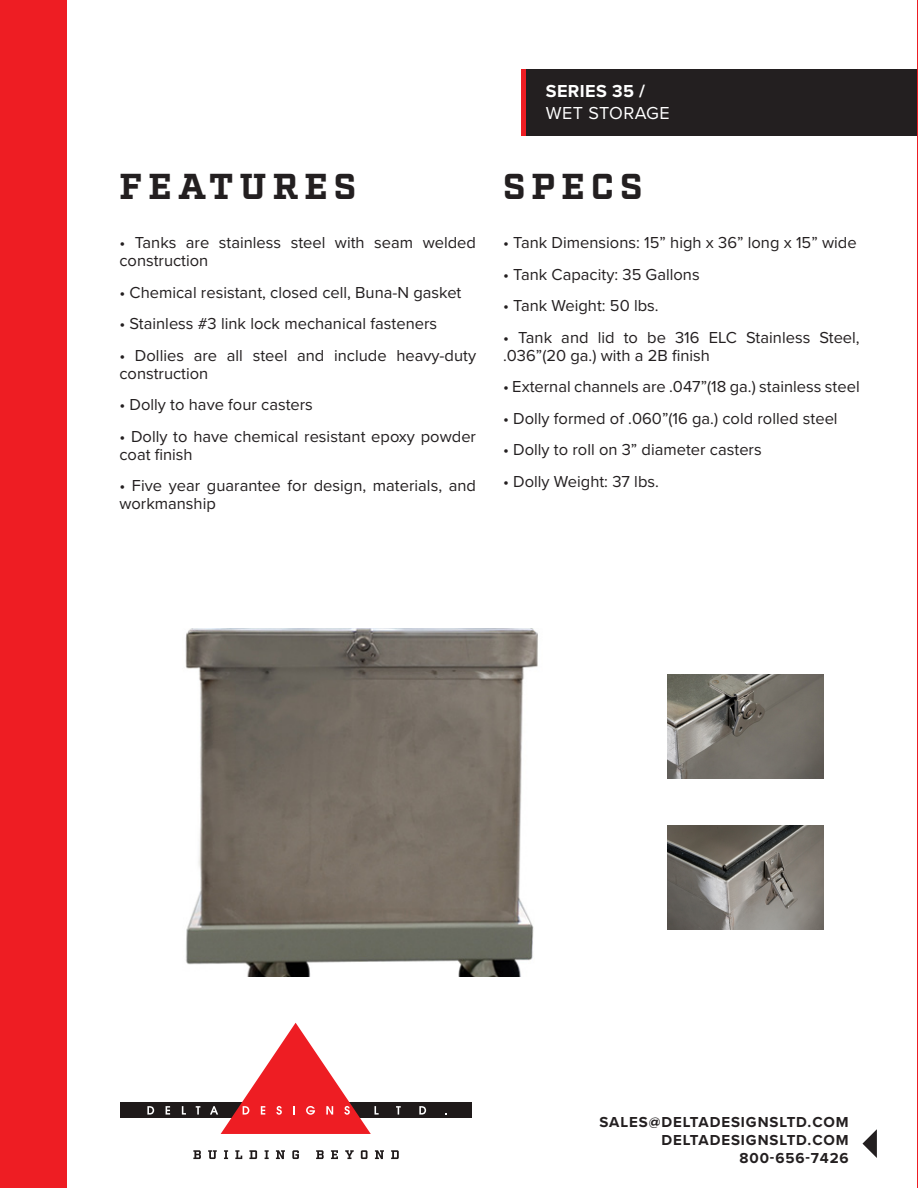
<style>
.page{position:relative;width:918px;height:1188px;background:#fff}
.page>*{position:absolute;margin:0;border:0;box-sizing:border-box;transform-origin:0 0}
.t1{font:700 36px "Factoria";letter-spacing:.17em;color:#231f20}
.t2{font:18px "Proxima Nova";letter-spacing:.02em;color:#fff}
.t3{font:700 18px "Proxima Nova";letter-spacing:.02em;color:#fff}
.t4{font:16.5px/18px "Proxima Nova";color:#231f20}
.t5{font:700 15px "Proxima Nova";letter-spacing:.06em;color:#231f20}
</style>
<div class="page">
<div style="left:0;top:0;width:67px;height:1188px;background:#ee1d23"></div>
<div style="left:120px;top:1103px;width:352px;height:15px;background:#1f1a1a"></div>
<svg style="left:147px;top:1106px;width:7px;height:9px"></svg>
<svg style="left:166px;top:1106px;width:4px;height:9px"></svg>
<svg style="left:182px;top:1106px;width:4px;height:9px"></svg>
<svg style="left:196px;top:1106px;width:4px;height:9px"></svg>
<svg style="left:210px;top:1023px;width:169px;height:111px"></svg>
<svg style="left:396px;top:1106px;width:5px;height:9px"></svg>
<svg style="left:419px;top:1106px;width:7px;height:9px"></svg>
<svg style="left:193px;top:1150px;width:8px;height:9px"></svg>
<svg style="left:208px;top:1150px;width:9px;height:9px"></svg>
<svg style="left:224px;top:1150px;width:4px;height:9px"></svg>
<svg style="left:235px;top:1150px;width:7px;height:9px"></svg>
<svg style="left:249px;top:1150px;width:8px;height:9px"></svg>
<svg style="left:265px;top:1150px;width:4px;height:9px"></svg>
<svg style="left:276px;top:1150px;width:9px;height:9px"></svg>
<svg style="left:292px;top:1150px;width:7px;height:9px"></svg>
<svg style="left:316px;top:1150px;width:8px;height:9px"></svg>
<svg style="left:331px;top:1150px;width:7px;height:9px"></svg>
<svg style="left:345px;top:1150px;width:9px;height:9px"></svg>
<svg style="left:361px;top:1150px;width:7px;height:9px"></svg>
<svg style="left:375px;top:1150px;width:9px;height:9px"></svg>
<svg style="left:391px;top:1150px;width:8px;height:9px"></svg>
<svg style="left:862px;top:1129px;width:15px;height:29px"></svg>
<img style="left:185px;top:629px;width:353px;height:348px">
<div style="left:526px;top:69px;width:392px;height:67px;background:#231f20"></div>
<div style="left:521px;top:69px;width:5px;height:67px;background:#ee1d23"></div>
<img style="left:667px;top:825px;width:157px;height:104px">
<img style="left:667px;top:675px;width:157px;height:104px">
<p class="t1" style="left:120px;top:165px;width:238px">FEATURES</p>
<p class="t4" style="left:119px;top:233px;width:358px">• Tanks are stainless steel with seam welded construction</p>
<p class="t4" style="left:119px;top:283px;width:344px">• Chemical resistant, closed cell, Buna-N gasket</p>
<p class="t4" style="left:119px;top:314px;width:319px">• Stainless #3 link lock mechanical fasteners</p>
<p class="t4" style="left:119px;top:346px;width:358px">• Dollies are all steel and include heavy-duty construction</p>
<p class="t4" style="left:119px;top:395px;width:195px">• Dolly to have four casters</p>
<p class="t4" style="left:119px;top:427px;width:358px">• Dolly to have chemical resistant epoxy powder coat finish</p>
<p class="t4" style="left:119px;top:476px;width:358px">• Five year guarantee for design, materials, and workmanship</p>
<p class="t3" style="left:546px;top:78px;width:101px">SERIES 35 /</p>
<p class="t2" style="left:546px;top:100px;width:125px">WET STORAGE</p>
<p class="t1" style="left:503px;top:165px;width:141px">SPECS</p>
<p class="t4" style="left:503px;top:233px;width:355px">• Tank Dimensions: 15” high x 36” long x 15” wide</p>
<p class="t4" style="left:503px;top:265px;width:198px">• Tank Capacity: 35 Gallons</p>
<p class="t4" style="left:503px;top:296px;width:157px">• Tank Weight: 50 lbs.</p>
<p class="t4" style="left:503px;top:328px;width:358px">• Tank and lid to be 316 ELC Stainless Steel, .036”(20 ga.) with a 2B finish</p>
<p class="t4" style="left:503px;top:377px;width:358px">• External channels are .047”(18 ga.) stainless steel</p>
<p class="t4" style="left:503px;top:409px;width:336px">• Dolly formed of .060”(16 ga.) cold rolled steel</p>
<p class="t4" style="left:503px;top:440px;width:260px">• Dolly to roll on 3” diameter casters</p>
<p class="t4" style="left:503px;top:472px;width:157px">• Dolly Weight: 37 lbs.</p>
<p class="t5" style="left:599px;top:1111px;width:251px">SALES@DELTADESIGNSLTD.COM</p>
<p class="t5" style="left:661px;top:1129px;width:189px">DELTADESIGNSLTD.COM</p>
<p class="t5" style="left:740px;top:1147px;width:111px">800-656-7426</p>
</div>
